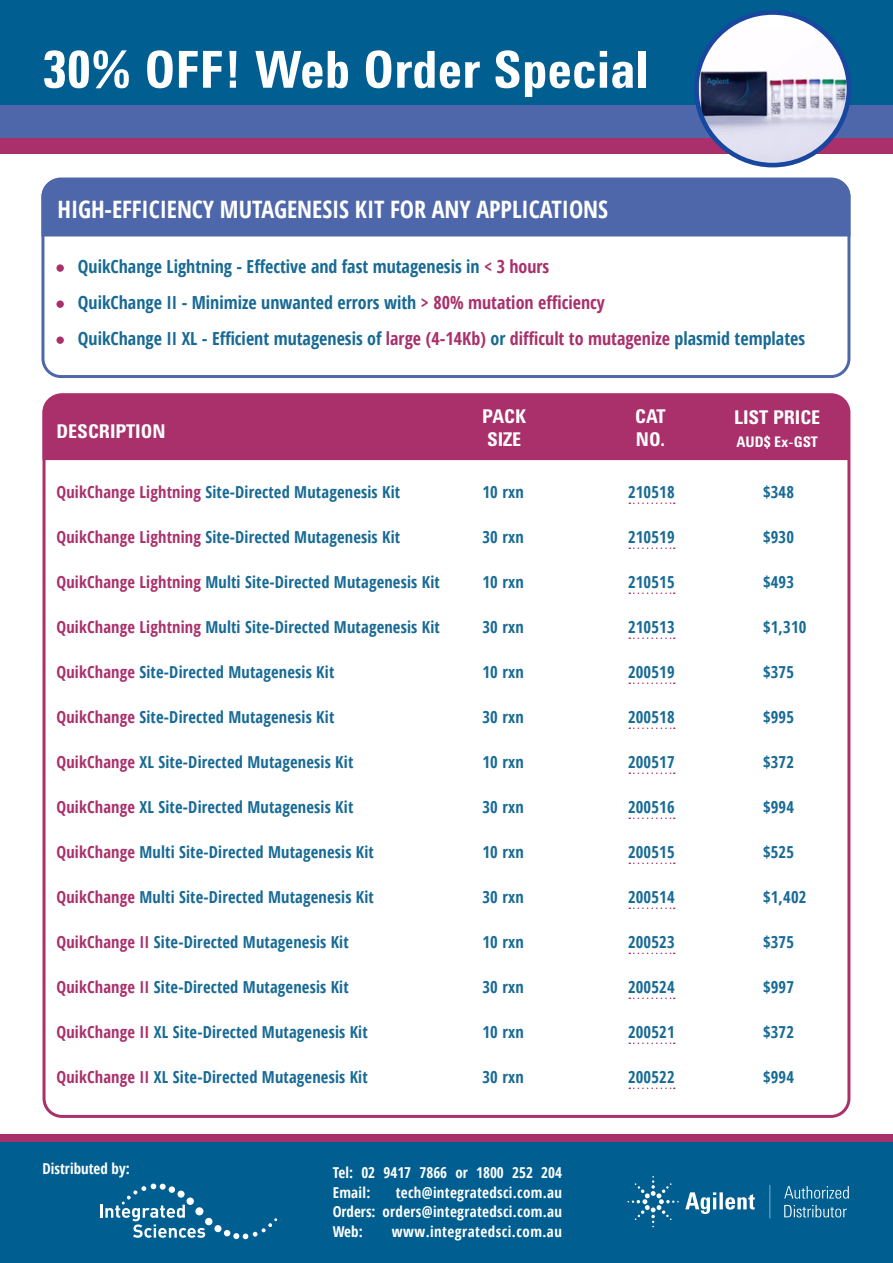
<style>
.page{position:relative;width:893px;height:1263px;background:#fff}
.page>*{position:absolute;margin:0;border:0;box-sizing:border-box;transform-origin:0 0}
.t1{font:700 52.5px "Agilent Condensed CFF";letter-spacing:-.005em;color:#fff}
.t2{font:700 condensed 24px "Open Sans";letter-spacing:-.005em;color:#fff}
.t3{font:700 19.5px/22.5px "Agilent Condensed CFF";letter-spacing:-.005em;color:#fff}
.t4{font:700 condensed 18px "Open Sans";color:#186a95}
.t5{font:700 condensed 16.5px "Open Sans";letter-spacing:.01em;color:#186a95}
.t6{font:700 condensed 15px "Open Sans";letter-spacing:.02em;color:#fff}
.t7{font:700 condensed 15px "Open Sans";color:#fff}
.t8{font:700 15px "Agilent Condensed CFF";letter-spacing:-.005em;color:#fff}
.s1{color:#a9306b}
</style>
<div class="page">
<div style="left:0;top:0;width:893px;height:131px;background:#005e90"></div>
<div style="left:0;top:1140px;width:893px;height:123px;background:#005e90"></div>
<div style="left:0;top:1134px;width:893px;height:7px;background:#a9306b"></div>
<div style="left:41px;top:177px;width:809px;height:201px;border:3px solid #4e67ab;border-radius:18px"></div>
<hr style="left:100px;top:1204px;width:3px;height:14px;background:#fff">
<svg style="left:105px;top:1183px;width:100px;height:55px"></svg>
<div style="left:169px;top:1186px;width:6px;height:7px;background:#fff;border-radius:50%"></div>
<div style="left:177px;top:1190px;width:8px;height:8px;background:#fff;border-radius:50%"></div>
<div style="left:187px;top:1197px;width:7px;height:8px;background:#fff;border-radius:50%"></div>
<svg style="left:224px;top:1218px;width:53px;height:21px"></svg>
<div style="left:214px;top:1225px;width:7px;height:7px;background:#fff;border-radius:50%"></div>
<div style="left:205px;top:1218px;width:7px;height:7px;background:#fff;border-radius:50%"></div>
<svg style="left:685px;top:1192px;width:70px;height:22px"></svg>
<svg style="left:627px;top:1176px;width:52px;height:51px"></svg>
<svg style="left:784px;top:1205px;width:63px;height:12px"></svg>
<svg style="left:770px;top:1185px;width:1px;height:33px"></svg>
<svg style="left:784px;top:1186px;width:65px;height:12px"></svg>
<div style="left:0;top:105px;width:893px;height:34px;background:#4e67ab"></div>
<div style="left:0;top:138px;width:893px;height:15px;background:#a9306b"></div>
<img style="left:696px;top:16px;width:153px;height:148px">
<div style="left:694px;top:10px;width:157px;height:157px;border:5px solid #17479e;border-radius:50%"></div>
<div style="left:56px;top:264px;width:8px;height:8px;background:#a9306b;border-radius:50%"></div>
<div style="left:41px;top:178px;width:809px;height:58px;background:#4e67ab"></div>
<div style="left:43px;top:397px;width:803px;height:63px;background:#a9306b"></div>
<div style="left:43px;top:393px;width:807px;height:725px;border:3px solid #a9306b;border-radius:18px"></div>
<div style="left:56px;top:300px;width:8px;height:8px;background:#a9306b;border-radius:50%"></div>
<div style="left:56px;top:336px;width:8px;height:8px;background:#a9306b;border-radius:50%"></div>
<svg style="left:629px;top:502px;width:46px;height:2px"></svg>
<svg style="left:629px;top:862px;width:46px;height:2px"></svg>
<svg style="left:629px;top:907px;width:46px;height:2px"></svg>
<svg style="left:629px;top:953px;width:46px;height:1px"></svg>
<svg style="left:629px;top:997px;width:46px;height:2px"></svg>
<svg style="left:629px;top:1042px;width:46px;height:2px"></svg>
<svg style="left:629px;top:1087px;width:46px;height:2px"></svg>
<svg style="left:629px;top:547px;width:46px;height:2px"></svg>
<svg style="left:629px;top:592px;width:46px;height:2px"></svg>
<svg style="left:629px;top:637px;width:46px;height:2px"></svg>
<svg style="left:629px;top:682px;width:46px;height:2px"></svg>
<svg style="left:629px;top:727px;width:46px;height:2px"></svg>
<svg style="left:629px;top:772px;width:46px;height:2px"></svg>
<svg style="left:629px;top:817px;width:46px;height:2px"></svg>
<p class="t1" style="left:43px;top:30px;width:608px">30% OFF! Web Order Special</p>
<p class="t2" style="left:58px;top:192px;width:552px">HIGH-EFFICIENCY MUTAGENESIS KIT FOR ANY APPLICATIONS</p>
<p class="t4" style="left:78px;top:254px;width:473px">QuikChange Lightning - Effective and fast mutagenesis in <span class="s1">&lt; 3 hours</span></p>
<p class="t4" style="left:78px;top:290px;width:528px">QuikChange II - Minimize unwanted errors with <span class="s1">&gt; 80% mutation efficiency</span></p>
<p class="t4" style="left:78px;top:326px;width:729px">QuikChange II XL - Efficient mutagenesis of <span class="s1">large (4-14Kb)</span> or <span class="s1">difficult to mutagenize</span> plasmid templates</p>
<p class="t3" style="left:56px;top:419px;width:111px">DESCRIPTION</p>
<p class="t3" style="left:482px;top:405px;width:46px">PACK</p>
<p class="t3" style="left:487px;top:427px;width:36px">SIZE</p>
<p class="t3" style="left:635px;top:405px;width:32px">CAT<br>NO.</p>
<p class="t3" style="left:734px;top:406px;width:88px">LIST PRICE</p>
<p class="t8" style="left:736px;top:430px;width:83px">AUD$ Ex-GST</p>
<p class="t5" style="left:56px;top:480px;width:345px"><span class="s1">QuikChange Lightning</span> Site-Directed Mutagenesis Kit</p>
<p class="t5" style="left:482px;top:480px;width:43px">10 rxn</p>
<p class="t5" style="left:628px;top:480px;width:48px">210518</p>
<p class="t5" style="left:763px;top:480px;width:33px">$348</p>
<p class="t5" style="left:56px;top:525px;width:345px"><span class="s1">QuikChange Lightning</span> Site-Directed Mutagenesis Kit</p>
<p class="t5" style="left:482px;top:525px;width:43px">30 rxn</p>
<p class="t5" style="left:628px;top:525px;width:48px">210519</p>
<p class="t5" style="left:763px;top:525px;width:33px">$930</p>
<p class="t5" style="left:56px;top:570px;width:385px"><span class="s1">QuikChange Lightning</span> Multi Site-Directed Mutagenesis Kit</p>
<p class="t5" style="left:482px;top:570px;width:43px">10 rxn</p>
<p class="t5" style="left:628px;top:570px;width:48px">210515</p>
<p class="t5" style="left:763px;top:570px;width:33px">$493</p>
<p class="t5" style="left:56px;top:615px;width:385px"><span class="s1">QuikChange Lightning</span> Multi Site-Directed Mutagenesis Kit</p>
<p class="t5" style="left:482px;top:615px;width:43px">30 rxn</p>
<p class="t5" style="left:628px;top:615px;width:48px">210513</p>
<p class="t5" style="left:763px;top:615px;width:45px">$1,310</p>
<p class="t5" style="left:56px;top:660px;width:279px"><span class="s1">QuikChange</span> Site-Directed Mutagenesis Kit</p>
<p class="t5" style="left:482px;top:660px;width:43px">10 rxn</p>
<p class="t5" style="left:628px;top:660px;width:48px">200519</p>
<p class="t5" style="left:763px;top:660px;width:33px">$375</p>
<p class="t5" style="left:56px;top:705px;width:279px"><span class="s1">QuikChange</span> Site-Directed Mutagenesis Kit</p>
<p class="t5" style="left:482px;top:705px;width:43px">30 rxn</p>
<p class="t5" style="left:628px;top:705px;width:48px">200518</p>
<p class="t5" style="left:763px;top:705px;width:33px">$995</p>
<p class="t5" style="left:56px;top:750px;width:298px"><span class="s1">QuikChange</span> XL Site-Directed Mutagenesis Kit</p>
<p class="t5" style="left:482px;top:750px;width:43px">10 rxn</p>
<p class="t5" style="left:628px;top:750px;width:48px">200517</p>
<p class="t5" style="left:763px;top:750px;width:33px">$372</p>
<p class="t5" style="left:56px;top:795px;width:298px"><span class="s1">QuikChange</span> XL Site-Directed Mutagenesis Kit</p>
<p class="t5" style="left:482px;top:795px;width:43px">30 rxn</p>
<p class="t5" style="left:628px;top:795px;width:48px">200516</p>
<p class="t5" style="left:763px;top:795px;width:33px">$994</p>
<p class="t5" style="left:56px;top:840px;width:319px"><span class="s1">QuikChange</span> Multi Site-Directed Mutagenesis Kit</p>
<p class="t5" style="left:482px;top:840px;width:43px">10 rxn</p>
<p class="t5" style="left:628px;top:840px;width:48px">200515</p>
<p class="t5" style="left:763px;top:840px;width:33px">$525</p>
<p class="t5" style="left:56px;top:885px;width:319px"><span class="s1">QuikChange</span> Multi Site-Directed Mutagenesis Kit</p>
<p class="t5" style="left:482px;top:885px;width:43px">30 rxn</p>
<p class="t5" style="left:628px;top:885px;width:48px">200514</p>
<p class="t5" style="left:763px;top:885px;width:45px">$1,402</p>
<p class="t5" style="left:56px;top:930px;width:294px"><span class="s1">QuikChange II</span> Site-Directed Mutagenesis Kit</p>
<p class="t5" style="left:482px;top:930px;width:43px">10 rxn</p>
<p class="t5" style="left:628px;top:930px;width:48px">200523</p>
<p class="t5" style="left:763px;top:930px;width:33px">$375</p>
<p class="t5" style="left:56px;top:975px;width:294px"><span class="s1">QuikChange II</span> Site-Directed Mutagenesis Kit</p>
<p class="t5" style="left:482px;top:975px;width:43px">30 rxn</p>
<p class="t5" style="left:628px;top:975px;width:48px">200524</p>
<p class="t5" style="left:763px;top:975px;width:33px">$997</p>
<p class="t5" style="left:56px;top:1020px;width:313px"><span class="s1">QuikChange II</span> XL Site-Directed Mutagenesis Kit</p>
<p class="t5" style="left:482px;top:1020px;width:43px">10 rxn</p>
<p class="t5" style="left:628px;top:1020px;width:48px">200521</p>
<p class="t5" style="left:763px;top:1020px;width:33px">$372</p>
<p class="t5" style="left:56px;top:1065px;width:313px"><span class="s1">QuikChange II</span> XL Site-Directed Mutagenesis Kit</p>
<p class="t5" style="left:482px;top:1065px;width:43px">30 rxn</p>
<p class="t5" style="left:628px;top:1065px;width:48px">200522</p>
<p class="t5" style="left:763px;top:1065px;width:33px">$994</p>
<p class="t7" style="left:43px;top:1158px;width:89px">Distributed by:</p>
<p class="t7" style="left:333px;top:1162px;width:231px">Tel: 02 9417 7866 or 1800 252 204</p>
<p class="t6" style="left:333px;top:1182px;width:39px">Email:</p>
<p class="t6" style="left:396px;top:1182px;width:168px">tech@integratedsci.com.au</p>
<p class="t6" style="left:333px;top:1201px;width:231px">Orders: orders@integratedsci.com.au</p>
<p class="t6" style="left:333px;top:1221px;width:32px">Web:</p>
<p class="t6" style="left:392px;top:1221px;width:172px">www.integratedsci.com.au</p>
</div>
